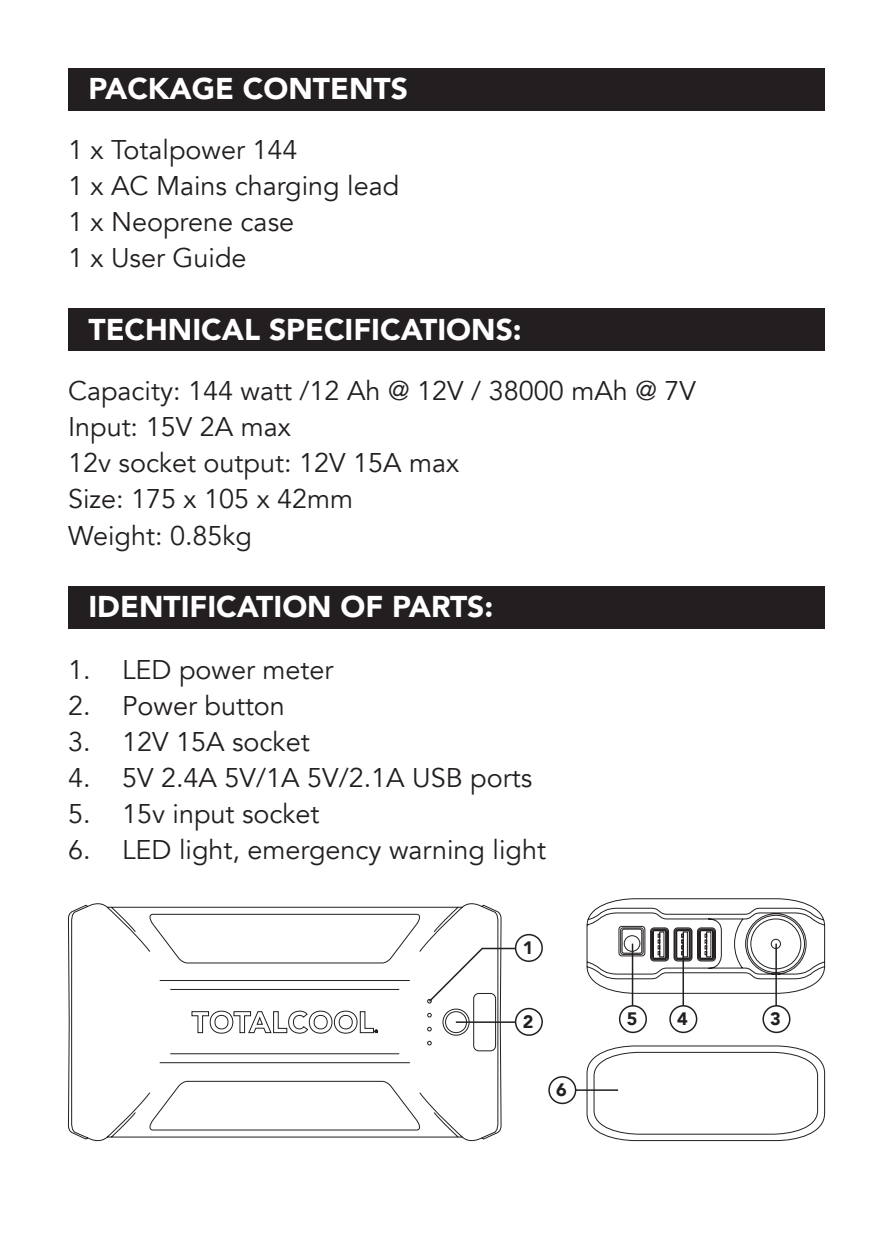
<style>
.page{position:relative;width:893px;height:1259px;background:#fff}
.page>*{position:absolute;margin:0;border:0;box-sizing:border-box;transform-origin:0 0}
.t1{font:900 30px "Avenir";color:#fff}
.t2{font:27px "Avenir";color:#231f20}
.t3{font:900 18px "Avenir";color:#231f20}
</style>
<div class="page">
<div style="left:68px;top:68px;width:757px;height:43px;background:#231f20"></div>
<div style="left:68px;top:308px;width:757px;height:43px;background:#231f20"></div>
<div style="left:68px;top:586px;width:757px;height:42px;background:#231f20"></div>
<svg style="left:68px;top:898px;width:757px;height:244px"></svg>
<hr style="left:456px;top:1021px;width:60px;height:2px;background:#231f20">
<hr style="left:575px;top:1089px;width:43px;height:2px;background:#231f20">
<hr style="left:632px;top:943px;width:1px;height:63px;background:#231f20">
<hr style="left:682px;top:943px;width:2px;height:63px;background:#231f20">
<hr style="left:775px;top:943px;width:2px;height:63px;background:#231f20">
<p class="t1" style="left:88px;top:63px;width:321px">PACKAGE CONTENTS</p>
<p class="t2" style="left:68px;top:133px;width:231px">1 x Totalpower 144</p>
<p class="t2" style="left:68px;top:169px;width:333px">1 x AC Mains charging lead</p>
<p class="t2" style="left:68px;top:205px;width:228px">1 x Neoprene case</p>
<p class="t2" style="left:68px;top:241px;width:180px">1 x User Guide</p>
<p class="t1" style="left:88px;top:303px;width:435px">TECHNICAL SPECIFICATIONS:</p>
<p class="t2" style="left:68px;top:375px;width:629px">Capacity: 144 watt /12 Ah @ 12V / 38000 mAh @ 7V</p>
<p class="t2" style="left:68px;top:411px;width:224px">Input: 15V 2A max</p>
<p class="t2" style="left:68px;top:447px;width:393px">12v socket output: 12V 15A max</p>
<p class="t2" style="left:68px;top:483px;width:287px">Size: 175 x 105 x 42mm</p>
<p class="t2" style="left:68px;top:519px;width:186px">Weight: 0.85kg</p>
<p class="t1" style="left:88px;top:581px;width:406px">IDENTIFICATION OF PARTS:</p>
<p class="t2" style="left:68px;top:654px;width:267px">1. LED power meter</p>
<p class="t2" style="left:68px;top:690px;width:218px">2. Power button</p>
<p class="t2" style="left:68px;top:726px;width:243px">3. 12V 15A socket</p>
<p class="t2" style="left:68px;top:762px;width:466px">4. 5V 2.4A 5V/1A 5V/2.1A USB ports</p>
<p class="t2" style="left:68px;top:798px;width:253px">5. 15v input socket</p>
<p class="t2" style="left:68px;top:834px;width:479px">6. LED light, emergency warning light</p>
<p class="t3" style="left:523px;top:932px;width:12px">1</p>
<p class="t3" style="left:523px;top:1006px;width:12px">2</p>
<p class="t3" style="left:627px;top:1003px;width:12px">5</p>
<p class="t3" style="left:677px;top:1003px;width:12px">4</p>
<p class="t3" style="left:770px;top:1003px;width:12px">3</p>
<p class="t3" style="left:556px;top:1074px;width:12px">6</p>
</div>
